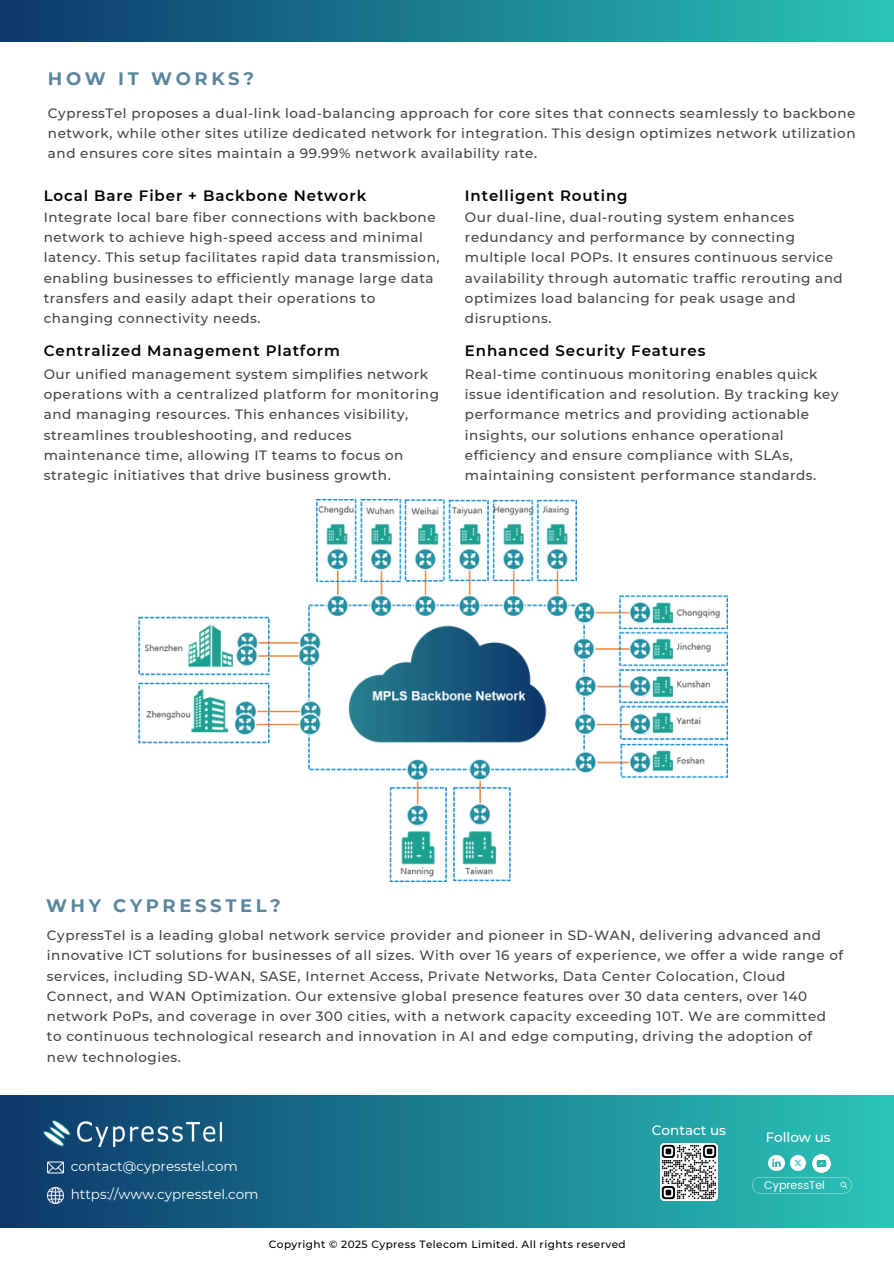
<style>
.page{position:relative;width:894px;height:1264px;background:#fff}
.page>*{position:absolute;margin:0;border:0;box-sizing:border-box;transform-origin:0 0}
.t1{font:700 18px "Montserrat";letter-spacing:.2em;color:#5a869d}
.t2{font:600 15px "Montserrat";letter-spacing:.06em;color:#000}
.t3{font:500 13.5px/20.2px "Montserrat";letter-spacing:.04em;color:#444440}
.t4{font:13.5px "Montserrat";color:#fff}
.t5{font:500 13.5px "Montserrat";color:#fff}
.t6{font:11.25px "Poppins";color:#fff}
.t7{font:500 10.5px "Montserrat";letter-spacing:.04em;color:#000}
</style>
<div class="page">
<div style="left:0;top:0;width:893px;height:41px;background:linear-gradient(to right,#0d386b,#2ac5b8)"></div>
<div style="left:0;top:1095px;width:893px;height:132px;background:linear-gradient(to right,#0d386b,#2bc5b9)"></div>
<img style="left:48px;top:1159px;width:16px;height:16px">
<img style="left:48px;top:1187px;width:16px;height:16px">
<img style="left:44px;top:1120px;width:177px;height:26px">
<img style="left:660px;top:1143px;width:57px;height:56px">
<img style="left:768px;top:1154px;width:15px;height:16px">
<img style="left:789px;top:1154px;width:16px;height:16px">
<img style="left:812px;top:1154px;width:18px;height:18px">
<svg style="left:752px;top:1176px;width:99px;height:17px;background:#2db8b2"></svg>
<img style="left:139px;top:499px;width:588px;height:382px">
<h2 class="t1" style="left:48px;top:68px;width:207px">HOW IT WORKS?</h2>
<h2 class="t3" style="left:48px;top:103px;width:808px;text-align:justify">CypressTel proposes a dual-link load-balancing approach for core sites that connects seamlessly to backbone network, while other sites utilize dedicated network for integration. This design optimizes network utilization and ensures core sites maintain a 99.99% network availability rate.</h2>
<h2 class="t2" style="left:44px;top:186px;width:324px">Local Bare Fiber + Backbone Network</h2>
<p class="t3" style="left:44px;top:207px;width:397px">Integrate local bare fiber connections with backbone network to achieve high-speed access and minimal latency. This setup facilitates rapid data transmission, enabling businesses to efficiently manage large data transfers and easily adapt their operations to changing connectivity needs.</p>
<p class="t2" style="left:44px;top:341px;width:298px">Centralized Management Platform</p>
<h2 class="t3" style="left:44px;top:364px;width:396px">Our unified management system simplifies network operations with a centralized platform for monitoring and managing resources. This enhances visibility, streamlines troubleshooting, and reduces maintenance time, allowing IT teams to focus on strategic initiatives that drive business growth.</h2>
<p class="t2" style="left:465px;top:186px;width:164px">Intelligent Routing</p>
<h1 class="t3" style="left:465px;top:207px;width:379px">Our dual-line, dual-routing system enhances redundancy and performance by connecting multiple local POPs. It ensures continuous service availability through automatic traffic rerouting and optimizes load balancing for peak usage and disruptions.</h1>
<p class="t2" style="left:465px;top:341px;width:242px">Enhanced Security Features</p>
<h3 class="t3" style="left:465px;top:364px;width:375px">Real-time continuous monitoring enables quick issue identification and resolution. By tracking key performance metrics and providing actionable insights, our solutions enhance operational efficiency and ensure compliance with SLAs, maintaining consistent performance standards.</h3>
<h2 class="t1" style="left:46px;top:894px;width:236px">WHY CYPRESSTEL?</h2>
<h2 class="t3" style="left:47px;top:925px;width:797px">CypressTel is a leading global network service provider and pioneer in SD-WAN, delivering advanced and innovative ICT solutions for businesses of all sizes. With over 16 years of experience, we offer a wide range of services, including SD-WAN, SASE, Internet Access, Private Networks, Data Center Colocation, Cloud Connect, and WAN Optimization. Our extensive global presence features over 30 data centers, over 140 network PoPs, and coverage in over 300 cities, with a network capacity exceeding 10T. We are committed to continuous technological research and innovation in AI and edge computing, driving the adoption of new technologies.</h2>
<h2 class="t4" style="left:71px;top:1158px;width:169px">contact@cypresstel.com</h2>
<h1 class="t4" style="left:71px;top:1185px;width:189px">https://www.cypresstel.com</h1>
<h3 class="t7" style="left:269px;top:1237px;width:358px">Copyright © 2025 Cypress Telecom Limited. All rights reserved</h3>
<h2 class="t5" style="left:651px;top:1122px;width:76px">Contact us</h2>
<h2 class="t5" style="left:765px;top:1128px;width:66px">Follow us</h2>
<h2 class="t6" style="left:763px;top:1178px;width:62px">CypressTel</h2>
</div>
